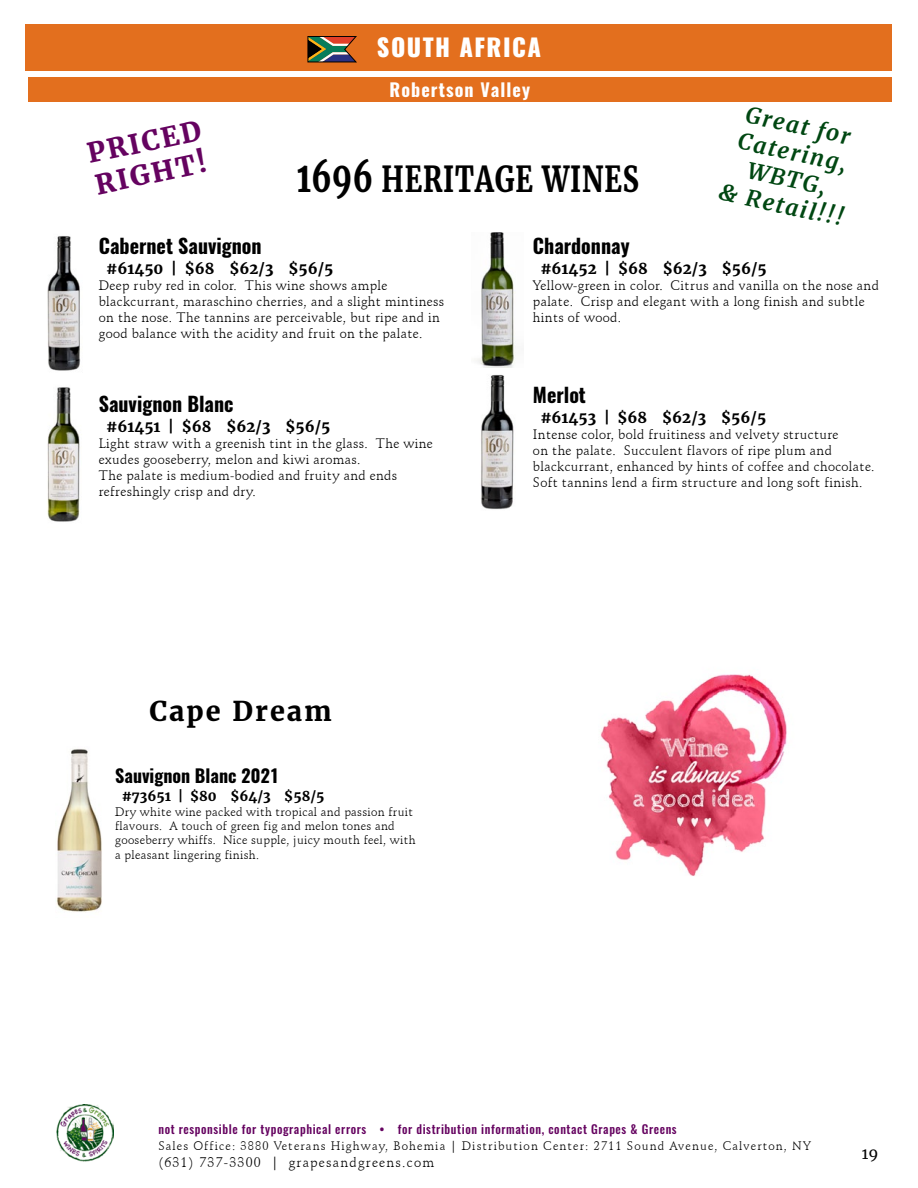
<style>
.page{position:relative;width:918px;height:1188px;background:#fff}
.page>*{position:absolute;margin:0;border:0;box-sizing:border-box;transform-origin:0 0}
.t1{font:700 35.4px "Merriweather";letter-spacing:.03em;color:#000;scale:.75 1}
.t2{font:900 27px/32.4px "Merriweather";color:#650360}
.t3{font:700 27px "Merriweather";letter-spacing:.075em;color:#000}
.t4{font:800 24px "Oswald";color:#fff}
.t5{font:italic 700 22.5px/27px "Merriweather";color:#004712;text-align:center}
.t6{font:700 19.95px "Oswald";color:#000}
.t7{font:700 18px "Oswald";color:#000}
.t8{font:700 18px "Oswald";letter-spacing:.06em;color:#fff}
.t9{font:700 15px "Merriweather";color:#000}
.t10{font:15px "Merriweather";color:#000}
.t11{font:13.5px "Schneidler BT";letter-spacing:.09em;color:#000}
.t12{font:700 13.5px "Merriweather";color:#000}
.t13{font:13.35px/16px "Schneidler BT";letter-spacing:.025em;color:#000}
.t14{font:12px/14.4px "Schneidler BT";letter-spacing:.025em;color:#000}
.t15{font:12px "Schneidler BT";letter-spacing:.09em;color:#000}
.t16{font:500 12px "Oswald";letter-spacing:.05em;color:#650360}
.s1{font-size:41.4px}
</style>
<div class="page">
<img style="left:56px;top:1104px;width:57px;height:58px">
<img style="left:56px;top:749px;width:46px;height:163px">
<img style="left:601px;top:674px;width:186px;height:202px">
<div style="left:28px;top:78px;width:864px;height:24px;background:#e36f1e"></div>
<div style="left:25px;top:24px;width:867px;height:47px;background:#e36f1e"></div>
<svg style="left:308px;top:36px;width:48px;height:26px"></svg>
<img style="left:47px;top:236px;width:34px;height:135px">
<img style="left:476px;top:232px;width:39px;height:278px">
<img style="left:47px;top:387px;width:33px;height:135px">
<h3 class="t4" style="left:377px;top:30px;width:112px">SOUTH AFRICA</h3>
<h3 class="t8" style="left:390px;top:77px;width:142px">Robertson Valley</h3>
<h3 class="t5" style="left:739px;top:98px;width:129px;rotate:12deg">Great for<br>Catering,<br>WBTG,<br>&amp; Retail!!!</h3>
<h2 class="t2" style="left:84px;top:137px;width:117px;rotate:-12deg">Priced<br>Right!</h2>
<h1 class="t1" style="left:297px;top:157px;width:458px"><span class="s1">1696</span> HERITAGE WINES</h1>
<h3 class="t6" style="left:533px;top:232px;width:98px">Chardonnay</h3>
<p class="t9" style="left:540px;top:259px;width:228px">#61452 | $68 $62/3 $56/5</p>
<p class="t13" style="left:533px;top:278px;width:347px">Yellow-green in color. Citrus and vanilla on the nose and palate. Crisp and elegant with a long finish and subtle hints of wood.</p>
<h3 class="t6" style="left:99px;top:232px;width:164px">Cabernet Sauvignon</h3>
<p class="t9" style="left:106px;top:259px;width:229px">#61450 | $68 $62/3 $56/5</p>
<p class="t13" style="left:99px;top:278px;width:347px">Deep ruby red in color. This wine shows ample blackcurrant, maraschino cherries, and a slight mintiness on the nose. The tannins are perceivable, but ripe and in good balance with the acidity and fruit on the palate.</p>
<h3 class="t6" style="left:99px;top:390px;width:136px">Sauvignon Blanc</h3>
<p class="t9" style="left:106px;top:418px;width:226px">#61451 | $68 $62/3 $56/5</p>
<p class="t13" style="left:99px;top:436px;width:336px">Light straw with a greenish tint in the glass. The wine exudes gooseberry, melon and kiwi aromas.<br>The palate is medium-bodied and fruity and ends refreshingly crisp and dry.</p>
<h2 class="t3" style="left:149px;top:695px;width:184px">Cape Dream</h2>
<h3 class="t7" style="left:115px;top:763px;width:166px">Sauvignon Blanc 2021</h3>
<p class="t12" style="left:122px;top:788px;width:204px">#73651 | $80 $64/3 $58/5</p>
<p class="t14" style="left:115px;top:804px;width:302px">Dry white wine packed with tropical and passion fruit flavours. A touch of green fig and melon tones and gooseberry whiffs. Nice supple, juicy mouth feel, with a pleasant lingering finish.</p>
<h3 class="t6" style="left:533px;top:382px;width:55px">Merlot</h3>
<p class="t9" style="left:540px;top:409px;width:227px">#61453 | $68 $62/3 $56/5</p>
<p class="t13" style="left:533px;top:427px;width:343px">Intense color, bold fruitiness and velvety structure<br>on the palate. Succulent flavors of ripe plum and blackcurrant, enhanced by hints of coffee and chocolate.<br>Soft tannins lend a firm structure and long soft finish.</p>
<p class="t16" style="left:158px;top:1120px;width:520px">not responsible for typographical errors • for distribution information, contact Grapes &amp; Greens</p>
<p class="t15" style="left:158px;top:1139px;width:654px">Sales Office: 3880 Veterans Highway, Bohemia | Distribution Center: 2711 Sound Avenue, Calverton, NY</p>
<p class="t11" style="left:158px;top:1154px;width:277px">(631) 737-3300 | grapesandgreens.com</p>
<p class="t10" style="left:862px;top:1143px;width:18px">19</p>
</div>
